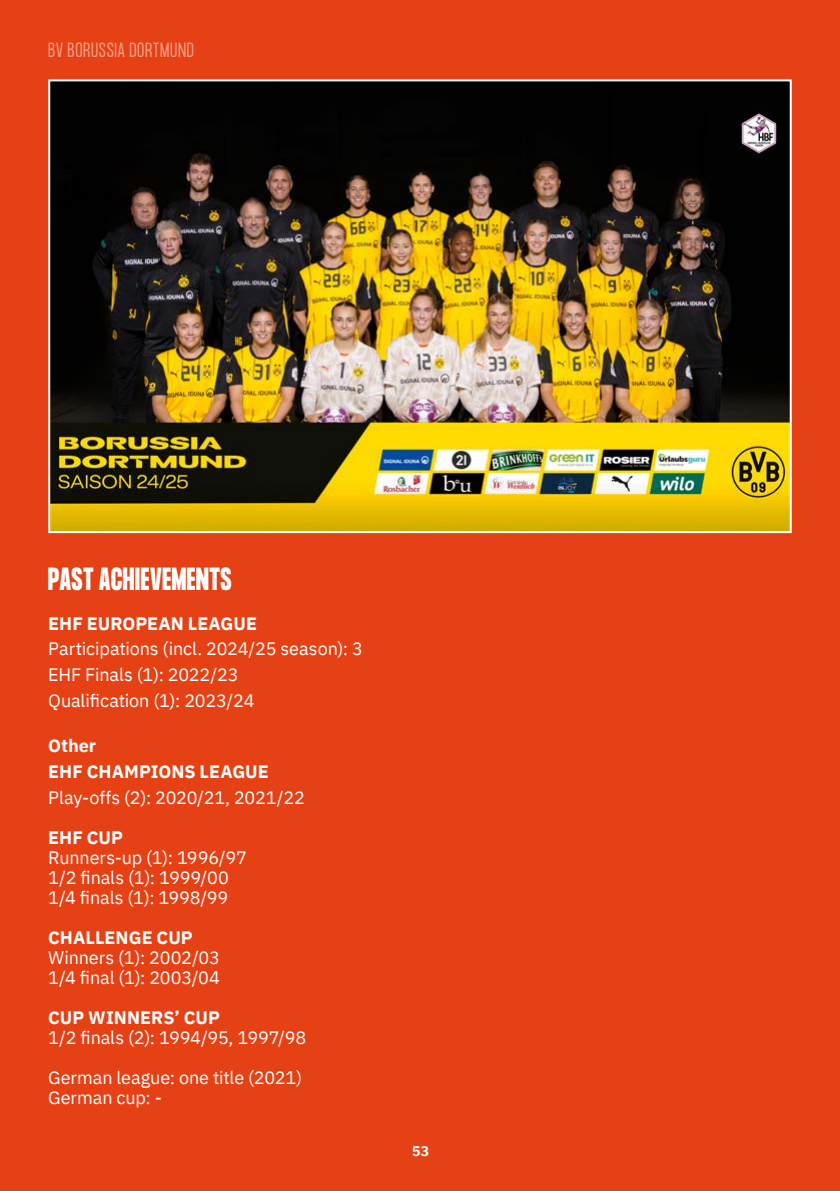
<style>
.page{position:relative;width:840px;height:1191px;background:#fff}
.page>*{position:absolute;margin:0;border:0;box-sizing:border-box;transform-origin:0 0}
.t1{font:700 28px "Formula Condensed";letter-spacing:.025em;color:#fff}
.t2{font:18px/20px "IBM Plex Sans";letter-spacing:-.005em;color:#fff}
.t3{font:700 18px/25.6px "IBM Plex Sans";letter-spacing:.005em;color:#fff}
.t4{font:300 18px "Formula Condensed";letter-spacing:.035em;color:#fff}
.t5{font:700 14px "IBM Plex Sans";color:#fff}
</style>
<div class="page">
<div style="left:0;top:0;width:839px;height:1191px;background:#e64114"></div>
<img style="left:51px;top:82px;width:737px;height:448px">
<div style="left:48px;top:79px;width:743px;height:454px;border:2px solid #fff"></div>
<p class="t4" style="left:48px;top:39px;width:147px">BV BORUSSIA DORTMUND</p>
<h1 class="t1" style="left:48px;top:562px;width:185px">PAST ACHIEVEMENTS</h1>
<p class="t3" style="left:48px;top:609px;width:210px">EHF EUROPEAN LEAGUE</p>
<p class="t2" style="left:48px;top:634px;width:316px;line-height:25.6px">Participations (incl. 2024/25 season): 3<br>EHF Finals (1): 2022/23<br>Qualification (1): 2023/24</p>
<p class="t3" style="left:48px;top:731px;width:222px">Other<br>EHF CHAMPIONS LEAGUE</p>
<p class="t2" style="left:48px;top:785px;width:258px">Play-offs (2): 2020/21, 2021/22</p>
<p class="t3" style="left:48px;top:823px;width:76px">EHF CUP</p>
<p class="t2" style="left:48px;top:845px;width:200px">Runners-up (1): 1996/97<br>1/2 finals (1): 1999/00<br>1/4 finals (1): 1998/99</p>
<p class="t3" style="left:48px;top:923px;width:146px">CHALLENGE CUP</p>
<p class="t2" style="left:48px;top:945px;width:173px">Winners (1): 2002/03<br>1/4 final (1): 2003/04</p>
<p class="t3" style="left:48px;top:1003px;width:173px">CUP WINNERS’ CUP</p>
<p class="t2" style="left:48px;top:1025px;width:259px">1/2 finals (2): 1994/95, 1997/98</p>
<p class="t2" style="left:48px;top:1065px;width:255px">German league: one title (2021)<br>German cup: -</p>
<p class="t5" style="left:412px;top:1139px;width:19px">53</p>
</div>
